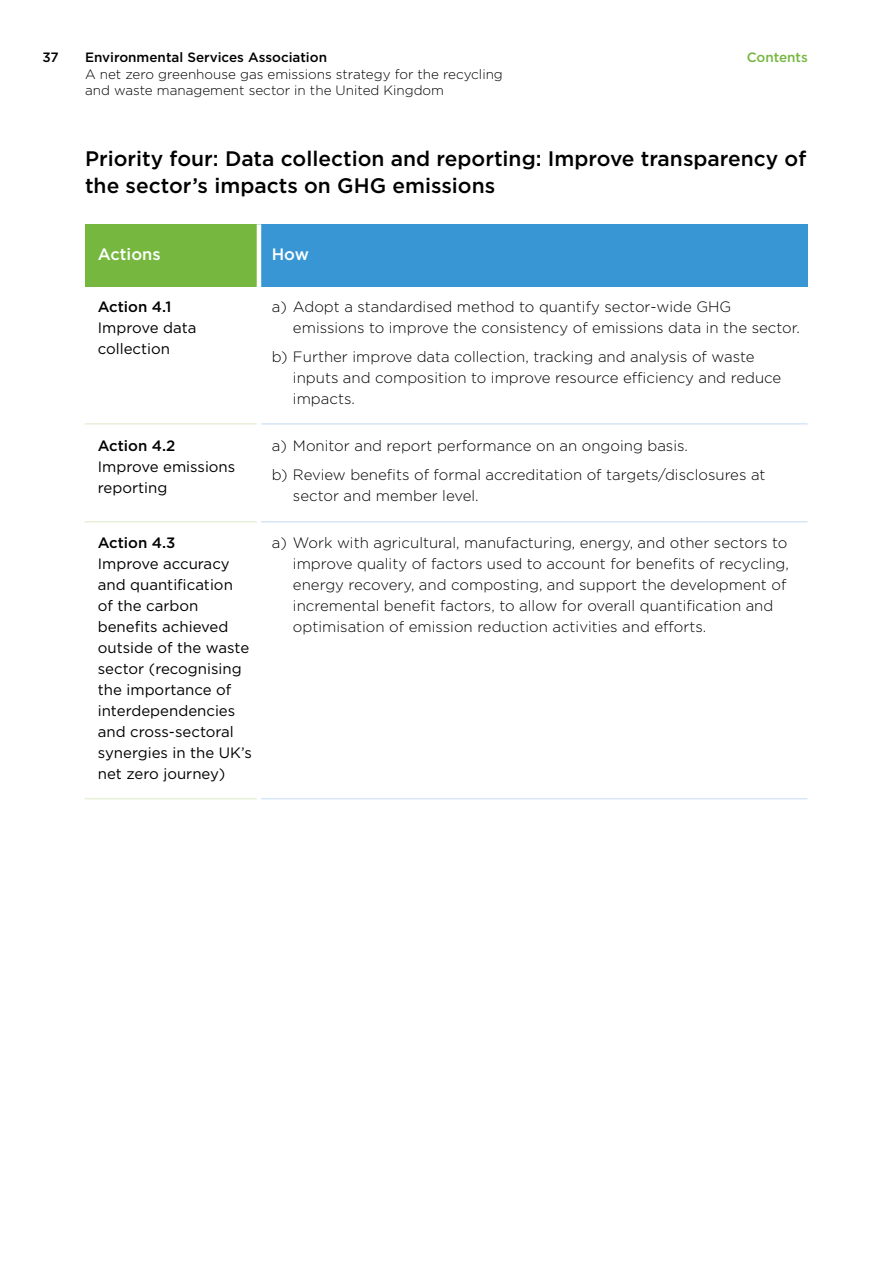
<style>
.page{position:relative;width:893px;height:1263px;background:#fff}
.page>*{position:absolute;margin:0;border:0;box-sizing:border-box;transform-origin:0 0}
.H2_sub_headline_14pt{font:500 21px/27px "Gotham";color:#000}
.t1{font:500 16.5px "Gotham";color:#fff}
.Bullet_text{font:300 15px/21px "Gotham";color:#000}
.t2{font:15px/21px "Gotham";color:#000}
.t3{font:300 13.5px/16.5px "Gotham";color:#000}
.t4{font:500 13.5px "Gotham";color:#000}
.t5{font:500 13.5px "Gotham";color:#75b73f}
.s1{font-weight:500}
</style>
<div class="page">
<hr style="left:85px;top:423px;width:174px;height:2px;background:#e7f0d9">
<hr style="left:259px;top:423px;width:548px;height:2px;background:#d7e6f6">
<hr style="left:85px;top:521px;width:174px;height:1px;background:#e7f0d9">
<hr style="left:259px;top:521px;width:548px;height:1px;background:#d7e6f6">
<hr style="left:85px;top:798px;width:174px;height:1px;background:#e7f0d9">
<hr style="left:259px;top:798px;width:548px;height:1px;background:#d7e6f6">
<div style="left:85px;top:224px;width:174px;height:63px;background:#75b73f"></div>
<div style="left:259px;top:224px;width:548px;height:63px;background:#3896d4"></div>
<hr style="left:257px;top:224px;width:4px;height:63px;background:#fff">
<hr style="left:257px;top:287px;width:4px;height:138px;background:#fff">
<hr style="left:257px;top:425px;width:4px;height:97px;background:#fff">
<hr style="left:257px;top:522px;width:4px;height:278px;background:#fff">
<p class="t4" style="left:43px;top:50px;width:18px">37</p>
<p class="t4" style="left:85px;top:50px;width:244px">Environmental Services Association</p>
<p class="t3" style="left:85px;top:66px;width:419px">A net zero greenhouse gas emissions strategy for the recycling and waste management sector in the United Kingdom</p>
<p class="t5" style="left:747px;top:50px;width:63px">Contents</p>
<h2 class="H2_sub_headline_14pt" style="left:85px;top:145px;width:723px">Priority four: Data collection and reporting: Improve transparency of the sector’s impacts on GHG emissions</h2>
<h1 class="t1" style="left:98px;top:244px;width:64px">Actions</h1>
<h1 class="t1" style="left:272px;top:244px;width:39px">How</h1>
<h1 class="t2" style="left:98px;top:296px;width:100px"><span class="s1">Action 4.1<br></span>Improve data collection</h1>
<p class="Bullet_text" style="left:293px;top:296px;width:508px;text-indent:-21px">a) Adopt a standardised method to quantify sector-wide GHG emissions to improve the consistency of emissions data in the sector.</p>
<p class="Bullet_text" style="left:293px;top:346px;width:490px;text-indent:-21px">b) Further improve data collection, tracking and analysis of waste inputs and composition to improve resource efficiency and reduce impacts.</p>
<h1 class="t2" style="left:98px;top:435px;width:139px"><span class="s1">Action 4.2<br></span>Improve emissions reporting</h1>
<p class="Bullet_text" style="left:272px;top:435px;width:418px">a) Monitor and report performance on an ongoing basis.</p>
<p class="Bullet_text" style="left:293px;top:464px;width:474px;text-indent:-21px">b) Review benefits of formal accreditation of targets/disclosures at sector and member level.</p>
<h1 class="t2" style="left:98px;top:532px;width:156px"><span class="s1">Action 4.3<br></span>Improve accuracy and quantification<br>of the carbon benefits achieved outside of the waste sector (recognising the importance of interdependencies and cross-sectoral synergies in the UK’s net zero journey)</h1>
<p class="Bullet_text" style="left:293px;top:532px;width:497px;text-indent:-21px">a) Work with agricultural, manufacturing, energy, and other sectors to improve quality of factors used to account for benefits of recycling, energy recovery, and composting, and support the development of incremental benefit factors, to allow for overall quantification and optimisation of emission reduction activities and efforts.</p>
</div>
